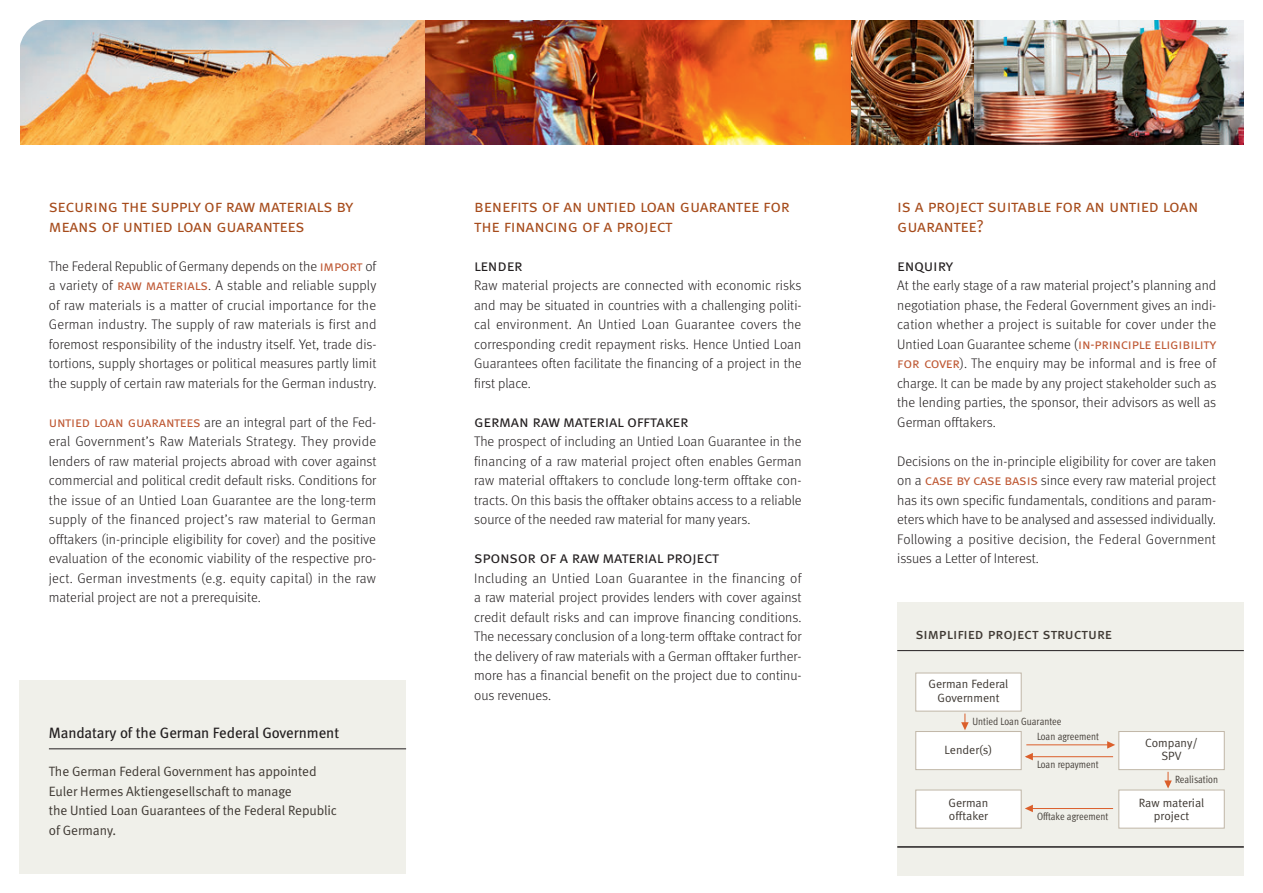
<style>
.page{position:relative;width:1263px;height:893px;background:#fff}
.page>*{position:absolute;margin:0;border:0;box-sizing:border-box;transform-origin:0 0}
.t1{font:17.25px/19.5px "Meta Normal Caps";letter-spacing:-.01em;color:#a64b1b}
.t2{font:16.2px "Meta Normal Caps";letter-spacing:-.01em;color:#231f20}
.t3{font:15px "Meta";letter-spacing:-.005em;color:#231f20}
.t4{font:15px "Meta Book Caps";color:#3f3933}
.t5{font:300 13.8px/19.5px "Meta";color:#231f20;text-align:justify}
.t6{font:13.5px/19.5px "Meta Normal";letter-spacing:-.005em;color:#3f3933}
.t7{font:12px/13.5px "Meta Normal LF";color:#3f3933;text-align:center}
.t8{font:10.5px "Meta Cond Normal";color:#3f3933}
.s1{font-family:"Meta Normal Caps";font-weight:400;font-size:14.25px;color:#be5732}
</style>
<div class="page">
<img style="left:20px;top:20px;width:405px;height:125px">
<svg style="left:20px;top:20px;width:33px;height:33px"></svg>
<div style="left:897px;top:602px;width:347px;height:273px;background:#f0f0ea"></div>
<div style="left:916px;top:732px;width:105px;height:37px;background:#fff"></div>
<div style="left:915px;top:731px;width:107px;height:39px;border:1px solid #c1b7a8"></div>
<div style="left:1119px;top:732px;width:105px;height:37px;background:#fff"></div>
<div style="left:1118px;top:731px;width:107px;height:39px;border:1px solid #c1b7a8"></div>
<div style="left:916px;top:673px;width:105px;height:38px;background:#fff"></div>
<div style="left:915px;top:673px;width:107px;height:39px;border:1px solid #c1b7a8"></div>
<hr style="left:1026px;top:756px;width:87px;height:1px;background:#db5f2b">
<svg style="left:1025px;top:753px;width:8px;height:7px"></svg>
<hr style="left:1026px;top:744px;width:85px;height:1px;background:#db5f2b">
<svg style="left:1107px;top:741px;width:8px;height:8px"></svg>
<div style="left:916px;top:790px;width:105px;height:38px;background:#fff"></div>
<div style="left:915px;top:790px;width:107px;height:39px;border:1px solid #c1b7a8"></div>
<div style="left:1119px;top:790px;width:105px;height:38px;background:#fff"></div>
<div style="left:1118px;top:790px;width:107px;height:39px;border:1px solid #c1b7a8"></div>
<hr style="left:1026px;top:808px;width:87px;height:1px;background:#db5f2b">
<svg style="left:1025px;top:805px;width:8px;height:7px"></svg>
<svg style="left:961px;top:713px;width:8px;height:17px"></svg>
<svg style="left:1164px;top:772px;width:8px;height:16px"></svg>
<img style="left:974px;top:20px;width:270px;height:125px">
<img style="left:850px;top:20px;width:124px;height:125px">
<div style="left:19px;top:680px;width:387px;height:194px;background:#f0f0ea"></div>
<img style="left:425px;top:20px;width:425px;height:125px">
<hr style="left:49px;top:748px;width:357px;height:1px;background:#231f20">
<hr style="left:897px;top:650px;width:347px;height:1px;background:#231f20">
<hr style="left:897px;top:846px;width:347px;height:2px;background:#231f20">
<p class="t1" style="left:49px;top:198px;width:306px">securing the supply of raw materials by means of untied loan guarantees</p>
<p class="t5" style="left:49px;top:257px;width:329px">The Federal Republic of Germany depends on the <span class="s1">import</span> of a variety of <span class="s1">raw materials</span>. A stable and reliable supply of raw materials is a matter of crucial importance for the German industry. The supply of raw materials is first and foremost responsibility of the industry itself. Yet, trade dis&shy;tortions, supply shortages or political measures partly limit the supply of certain raw materials for the German industry.</p>
<p class="t5" style="left:49px;top:413px;width:329px"><span class="s1">untied loan guarantees</span> are an integral part of the Fed - eral Government’s Raw Materials Strategy. They provide lenders of raw material projects abroad with cover against commercial and political credit default risks. Conditions for the issue of an Untied Loan Guarantee are the long-term supply of the financed project’s raw material to German offtakers (in-principle eligibility for cover) and the positive eval u ation of the economic viability of the respective pro - ject. German investments (e.g. equity capital) in the raw material project are not a prerequisite.</p>
<p class="t3" style="left:49px;top:727px;width:292px">Mandatary of the German Federal Government</p>
<p class="t6" style="left:49px;top:763px;width:290px">The German Federal Government has appointed Euler Hermes Aktiengesellschaft to manage<br>the Untied Loan Guarantees of the Federal Republic of Germany.</p>
<p class="t1" style="left:474px;top:198px;width:317px">benefits of an untied loan guarantee for the financing of a project</p>
<p class="t2" style="left:474px;top:259px;width:50px">lender</p>
<p class="t5" style="left:474px;top:277px;width:329px">Raw material projects are connected with economic risks and may be situated in countries with a challenging politi - cal environment. An Untied Loan Guarantee covers the corresponding credit repayment risks. Hence Untied Loan Guarantees often facilitate the financing of a project in the first place.</p>
<p class="t2" style="left:474px;top:415px;width:216px">german raw material offtaker</p>
<p class="t5" style="left:474px;top:433px;width:329px">The prospect of including an Untied Loan Guarantee in the financing of a raw material project often en ables German raw material offtakers to conclude long-term offtake con&shy;tracts. On this basis the offtaker obtains access to a reliable source of the needed raw material for many years.</p>
<p class="t2" style="left:474px;top:552px;width:247px">sponsor of a raw material project</p>
<p class="t5" style="left:474px;top:569px;width:329px">Including an Untied Loan Guarantee in the financing of a raw material project provides lenders with cover against credit default risks and can improve financing conditions.<br>The necessary conclusion of a long-term offtake contract for the delivery of raw materials with a German offtaker further&shy;more has a financial benefit on the project due to continu&shy;ous revenues.</p>
<p class="t1" style="left:897px;top:198px;width:303px">is a project suitable for an untied loan guarantee?</p>
<p class="t2" style="left:897px;top:259px;width:57px">enquiry</p>
<p class="t5" style="left:897px;top:277px;width:321px">At the early stage of a raw material project’s planning and negotiation phase, the Federal Government gives an indi&shy;cation whether a project is suitable for cover under the Untied Loan Guarantee scheme (<span class="s1">in-principle eligibility for cover</span>). The enquiry may be informal and is free of charge. It can be made by any project stakeholder such as the lending parties, the sponsor, their advisors as well as German offtakers.</p>
<p class="t5" style="left:897px;top:452px;width:321px">Decisions on the in-principle eligibility for cover are taken on a <span class="s1">case by case basis</span> since every raw material project has its own specific fundamentals, conditions and para m - eters which have to be analysed and assessed individually.<br>Following a positive decision, the Federal Government issues a Letter of Interest.</p>
<p class="t4" style="left:915px;top:629px;width:198px">simplified project structure</p>
<p class="t7" style="left:928px;top:678px;width:81px">German Federal<br>Government</p>
<p class="t8" style="left:972px;top:717px;width:90px">Untied Loan Guarantee</p>
<p class="t8" style="left:1037px;top:733px;width:63px">Loan agreement</p>
<p class="t8" style="left:1037px;top:760px;width:63px">Loan repayment</p>
<p class="t7" style="left:944px;top:744px;width:49px">Lender(s)</p>
<p class="t7" style="left:1145px;top:737px;width:54px">Company/<br>SPV</p>
<p class="t8" style="left:1175px;top:776px;width:44px">Realisation</p>
<p class="t7" style="left:949px;top:797px;width:41px;text-align:left">German offtaker</p>
<p class="t7" style="left:1139px;top:797px;width:67px">Raw material</p>
<p class="t8" style="left:1037px;top:812px;width:73px">Offtake agreement</p>
<p class="t7" style="left:1154px;top:811px;width:37px">project</p>
</div>
